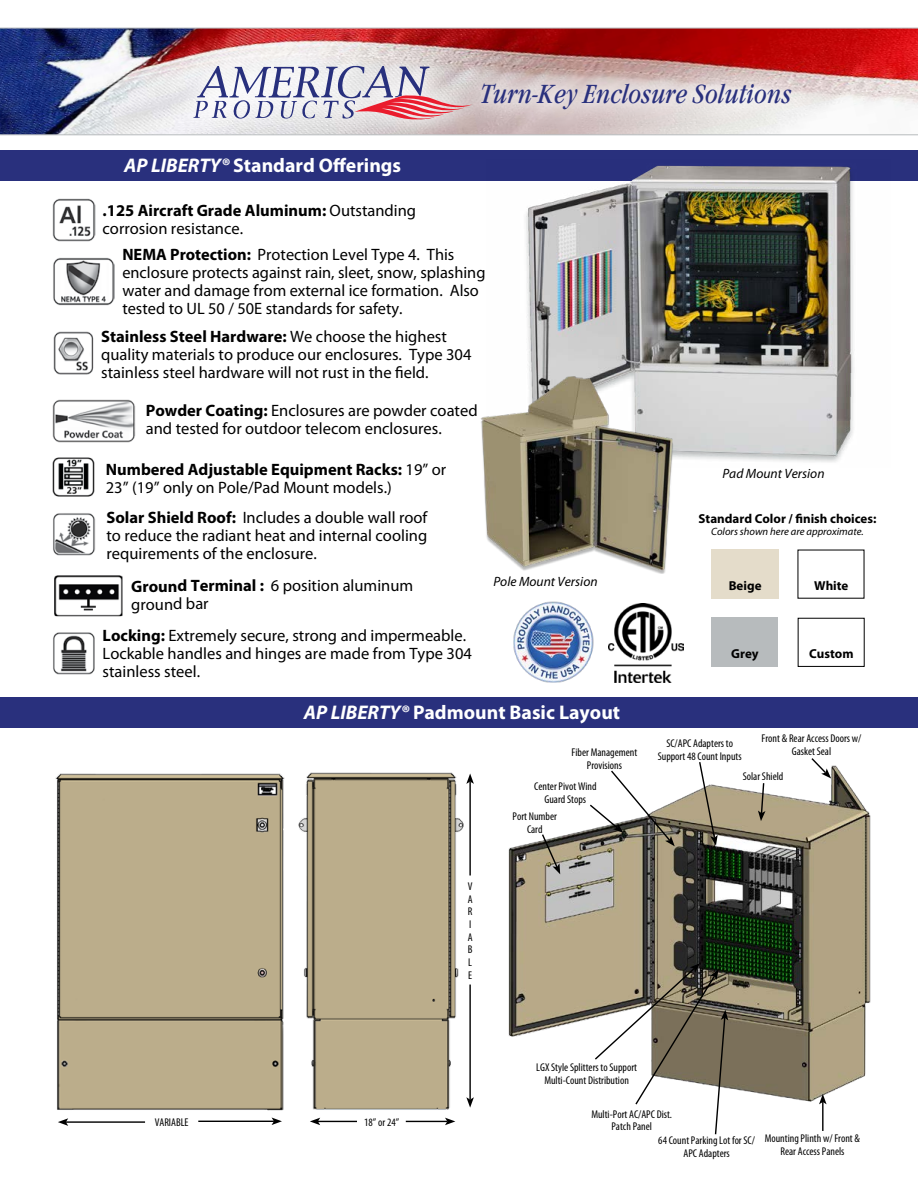
<style>
.page{position:relative;width:918px;height:1188px;background:#fff}
.page>*{position:absolute;margin:0;border:0;box-sizing:border-box;transform-origin:0 0}
.t1{font:italic condensed 27px "Garamond Itc T";color:#29307d}
.t2{font:700 19.8px "Myriad Pro";color:#fff}
.t3{font:16.5px/18px "Myriad Pro";color:#000}
.t4{font:italic 13.5px "Myriad Pro";color:#000}
.t5{font:700 13.05px "Myriad Pro";color:#000}
.t6{font:condensed 11.25px/12.8px "Myriad Pro";color:#000;text-align:center}
.t7{font:italic 10.65px "Myriad Pro";color:#000}
.s1{font-style:italic}
.s2{font-weight:700}
</style>
<div class="page">
<svg style="left:58px;top:374px;width:31px;height:1px"></svg>
<img style="left:53px;top:332px;width:41px;height:42px">
<div style="left:50px;top:198px;width:49px;height:43px;background:linear-gradient(to bottom,#f9f9f9,#f7f8f8)"></div>
<img style="left:53px;top:198px;width:43px;height:43px">
<svg style="left:52px;top:406px;width:78px;height:37px"></svg>
<img style="left:53px;top:399px;width:82px;height:43px">
<img style="left:53px;top:258px;width:62px;height:48px">
<img style="left:53px;top:632px;width:41px;height:42px">
<img style="left:53px;top:513px;width:43px;height:42px">
<svg style="left:55px;top:576px;width:68px;height:41px"></svg>
<img style="left:54px;top:575px;width:68px;height:41px">
<img style="left:52px;top:457px;width:43px;height:40px">
<div style="left:0;top:150px;width:918px;height:30px;background:#29307d"></div>
<img style="left:486px;top:165px;width:404px;height:297px">
<img style="left:480px;top:343px;width:224px;height:231px">
<img style="left:609px;top:603px;width:75px;height:79px">
<img style="left:513px;top:601px;width:81px;height:82px">
<div style="left:711px;top:550px;width:68px;height:49px;background:#e4dcca"></div>
<div style="left:798px;top:618px;width:67px;height:49px;border:1px solid #000"></div>
<div style="left:711px;top:618px;width:67px;height:49px;background:#b7bbbd"></div>
<hr style="left:469px;top:782px;width:2px;height:94px;background:#000">
<svg style="left:466px;top:773px;width:8px;height:11px"></svg>
<hr style="left:469px;top:985px;width:2px;height:115px;background:#000">
<svg style="left:466px;top:1097px;width:8px;height:11px"></svg>
<img style="left:55px;top:773px;width:230px;height:338px">
<img style="left:298px;top:772px;width:166px;height:338px">
<img style="left:508px;top:765px;width:363px;height:340px">
<svg style="left:810px;top:758px;width:21px;height:21px"></svg>
<svg style="left:541px;top:833px;width:19px;height:41px"></svg>
<svg style="left:588px;top:769px;width:87px;height:77px"></svg>
<svg style="left:698px;top:762px;width:20px;height:84px"></svg>
<hr style="left:822px;top:1102px;width:2px;height:29px;background:#000">
<svg style="left:819px;top:1094px;width:8px;height:10px"></svg>
<svg style="left:593px;top:963px;width:135px;height:172px"></svg>
<svg style="left:758px;top:782px;width:7px;height:39px"></svg>
<hr style="left:198px;top:1121px;width:76px;height:1px;background:#000">
<svg style="left:272px;top:1118px;width:10px;height:7px"></svg>
<hr style="left:406px;top:1121px;width:41px;height:1px;background:#000">
<svg style="left:445px;top:1118px;width:10px;height:7px"></svg>
<hr style="left:66px;top:1121px;width:79px;height:2px;background:#000">
<svg style="left:58px;top:1118px;width:10px;height:8px"></svg>
<hr style="left:318px;top:1121px;width:39px;height:1px;background:#000">
<svg style="left:310px;top:1118px;width:10px;height:7px"></svg>
<div style="left:0;top:698px;width:918px;height:30px;background:#29307d"></div>
<img style="left:0;top:28px;width:918px;height:107px">
<div style="left:170px;top:41px;width:325px;height:104px;background:#fff;opacity:.8"></div>
<svg style="left:193px;top:65px;width:265px;height:56px"></svg>
<div style="left:458px;top:60px;width:357px;height:73px;background:#fff;opacity:.8"></div>
<p class="t2" style="left:124px;top:152px;width:278px"><span class="s1">AP LIBERTY®</span> Standard Offerings</p>
<h1 class="t1" style="left:480px;top:78px;width:313px">Turn-Key Enclosure Solutions</h1>
<p class="t3" style="left:103px;top:201px;width:315px"><span class="s2">.125 Aircraft Grade Aluminum:</span> Outstanding corrosion resistance.</p>
<p class="t3" style="left:122px;top:245px;width:365px"><span class="s2">NEMA Protection:</span> Protection Level Type 4. This enclosure protects against rain, sleet, snow, splashing water and damage from external ice formation. Also tested to UL 50 / 50E standards for safety.</p>
<p class="t3" style="left:101px;top:327px;width:372px"><span class="s2">Stainless Steel Hardware:</span> We choose the highest quality materials to produce our enclosures. Type 304 stainless steel hardware will not rust in the field.</p>
<p class="t3" style="left:146px;top:401px;width:333px"><span class="s2">Powder Coating:</span> Enclosures are powder coated and tested for outdoor telecom enclosures.</p>
<p class="t3" style="left:106px;top:460px;width:342px"><span class="s2">Numbered Adjustable Equipment Racks:</span> 19” or<br>23” (19” only on Pole/Pad Mount models.)</p>
<p class="t4" style="left:722px;top:465px;width:104px">Pad Mount Version</p>
<p class="t3" style="left:107px;top:509px;width:322px;text-align:justify"><span class="s2">Solar Shield Roof:</span> Includes a double wall roof to reduce the radiant heat and internal cooling requirements of the enclosure.</p>
<p class="t5" style="left:699px;top:510px;width:179px">Standard Color / finish choices:</p>
<p class="t7" style="left:711px;top:525px;width:154px">Colors shown here are approximate.</p>
<p class="t3" style="left:131px;top:577px;width:284px"><span class="s2">Ground Terminal :</span> 6 position aluminum ground bar</p>
<p class="t3" style="left:103px;top:626px;width:371px"><span class="s2">Locking:</span> Extremely secure, strong and impermeable.<br>Lockable handles and hinges are made from Type 304 stainless steel.</p>
<p class="t4" style="left:493px;top:573px;width:106px">Pole Mount Version</p>
<p class="t5" style="left:729px;top:577px;width:34px">Beige</p>
<p class="t5" style="left:814px;top:577px;width:36px">White</p>
<p class="t5" style="left:731px;top:646px;width:29px">Grey</p>
<p class="t5" style="left:809px;top:645px;width:46px">Custom</p>
<p class="t2" style="left:304px;top:700px;width:318px"><span class="s1">AP LIBERTY®</span> Padmount Basic Layout</p>
<p class="t6" style="left:572px;top:746px;width:67px">Fiber Management<br>Provisions</p>
<p class="t6" style="left:658px;top:738px;width:85px">SC/APC Adapters to<br>Support 48 Count Inputs</p>
<p class="t6" style="left:761px;top:733px;width:101px">Front &amp; Rear Access Doors w/<br>Gasket Seal</p>
<p class="t6" style="left:155px;top:1116px;width:35px">VARIABLE</p>
<p class="t6" style="left:364px;top:1116px;width:36px">18” or 24”</p>
<p class="t6" style="left:468px;top:880px;width:6px;text-align:justify">V A R I A B L E</p>
<p class="t6" style="left:534px;top:780px;width:64px">Center Pivot Wind<br>Guard Stops</p>
<p class="t6" style="left:513px;top:810px;width:46px">Port Number<br>Card</p>
<p class="t6" style="left:743px;top:770px;width:42px">Solar Shield</p>
<p class="t6" style="left:536px;top:1061px;width:102px">LGX Style Splitters to Support<br>Multi-Count Distribution</p>
<p class="t6" style="left:591px;top:1108px;width:82px">Multi-Port AC/APC Dist.<br>Patch Panel</p>
<p class="t6" style="left:658px;top:1135px;width:98px">64 Count Parking Lot for SC/<br>APC Adapters</p>
<p class="t6" style="left:765px;top:1132px;width:97px">Mounting Plinth w/ Front &amp;<br>Rear Access Panels</p>
</div>
